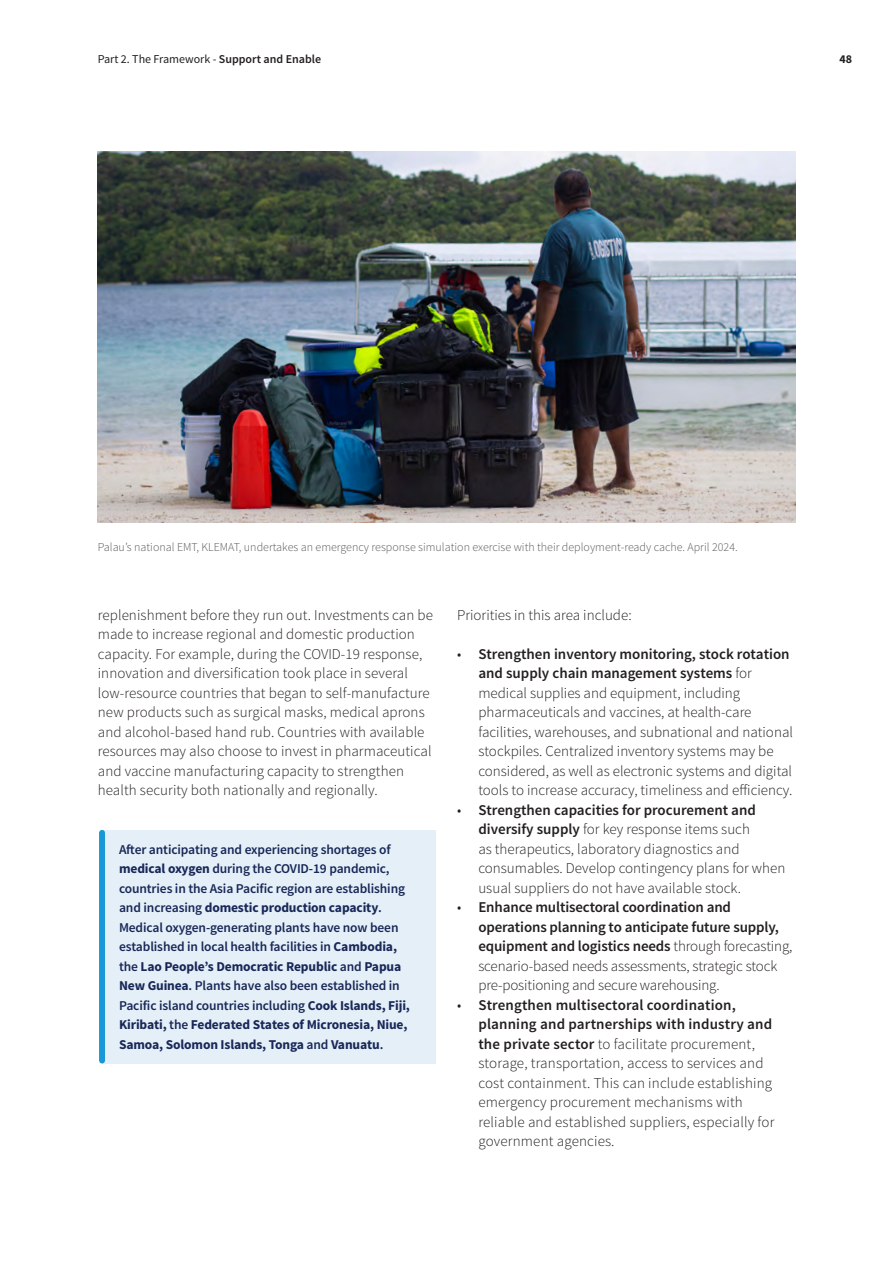
<style>
.page{position:relative;width:893px;height:1263px;background:#fff}
.page>*{position:absolute;margin:0;border:0;box-sizing:border-box;transform-origin:0 0}
.Text{font:300 15px/19.5px "Source Sans Pro";letter-spacing:.005em;color:#231f20}
.t1{font:600 15px/19.5px "Source Sans Pro";letter-spacing:-.01em;color:#231f20}
.Box_D5{font:600 13.5px/19.5px "Source Sans Pro";letter-spacing:-.01em;color:#182757}
.Photo_caption{font:300 12px "Source Sans Pro";color:#57585a}
.t2{font:12px "Source Sans Pro";color:#231f20}
.t3{font:700 12px "Source Sans Pro";color:#231f20}
.s1{font-weight:600}
.s2{font-weight:700}
.s3{font-weight:300}
</style>
<div class="page">
<div style="left:102px;top:830px;width:334px;height:233px;background:#e4eff8"></div>
<div style="left:99px;top:833px;width:6px;height:227px;background:#1898d6"></div>
<img style="left:98px;top:151px;width:697px;height:371px">
<p class="t2" style="left:98px;top:52px;width:225px">Part 2. The Framework - <span class="s1">Support and Enable</span></p>
<p class="t3" style="left:839px;top:51px;width:14px">48</p>
<p class="Photo_caption" style="left:98px;top:539px;width:641px">Palau’s national EMT, KLEMAT, undertakes an emergency response simulation exercise with their deployment-ready cache. April 2024.</p>
<p class="Text" style="left:98px;top:605px;width:337px">replenishment before they run out. Investments can be made to increase regional and domestic production capacity. For example, during the COVID-19 response, innovation and diversification took place in several low-resource countries that began to self-manufacture new products such as surgical masks, medical aprons and alcohol-based hand rub. Countries with available resources may also choose to invest in pharmaceutical and vaccine manufacturing capacity to strengthen health security both nationally and regionally.</p>
<p class="Box_D5" style="left:119px;top:840px;width:292px">After anticipating and experiencing shortages of <span class="s2">medical oxygen</span> during the COVID-19 pandemic, countries in the Asia Pacific region are establishing and increasing <span class="s2">domestic production capacity</span>.<br>Medical oxygen-generating plants have now been established in local health facilities in <span class="s2">Cambodia, </span>the <span class="s2">Lao People’s Democratic Republic</span> and <span class="s2">Papua New Guinea</span>. Plants have also been established in Pacific island countries including <span class="s2">Cook Islands, Fiji, Kiribati,</span> the <span class="s2">Federated States of Micronesia, Niue, Samoa, Solomon Islands, Tonga</span> and <span class="s2">Vanuatu</span>.</p>
<p class="Text" style="left:457px;top:605px;width:176px">Priorities in this area include:</p>
<p class="Text" style="left:478px;top:644px;width:316px;text-indent:-21px">• <span class="s1">Strengthen inventory monitoring, stock rotation and supply chain management systems</span> for medical supplies and equipment, including pharmaceuticals and vaccines, at health-care facilities, warehouses, and subnational and national stockpiles. Centralized inventory systems may be considered, as well as electronic systems and digital tools to increase accuracy, timeliness and efficiency.</p>
<p class="Text" style="left:478px;top:800px;width:308px;text-indent:-21px">• <span class="s1">Strengthen capacities for procurement and diversify supply</span> for key response items such<br>as therapeutics, laboratory diagnostics and consumables. Develop contingency plans for when usual suppliers do not have available stock.</p>
<p class="t1" style="left:478px;top:898px;width:316px;text-indent:-21px"><span class="s3">•</span> Enhance multisectoral coordination and operations planning to anticipate future supply, equipment and logistics needs <span class="s3">through forecasting, scenario-based needs assessments, strategic stock pre-positioning and secure warehousing.</span></p>
<p class="Text" style="left:478px;top:995px;width:298px;text-indent:-21px">• <span class="s1">Strengthen multisectoral coordination, planning and partnerships with industry and the private sector</span> to facilitate procurement, storage, transportation, access to services and cost containment. This can include establishing emergency procurement mechanisms with reliable and established suppliers, especially for government agencies.</p>
</div>
